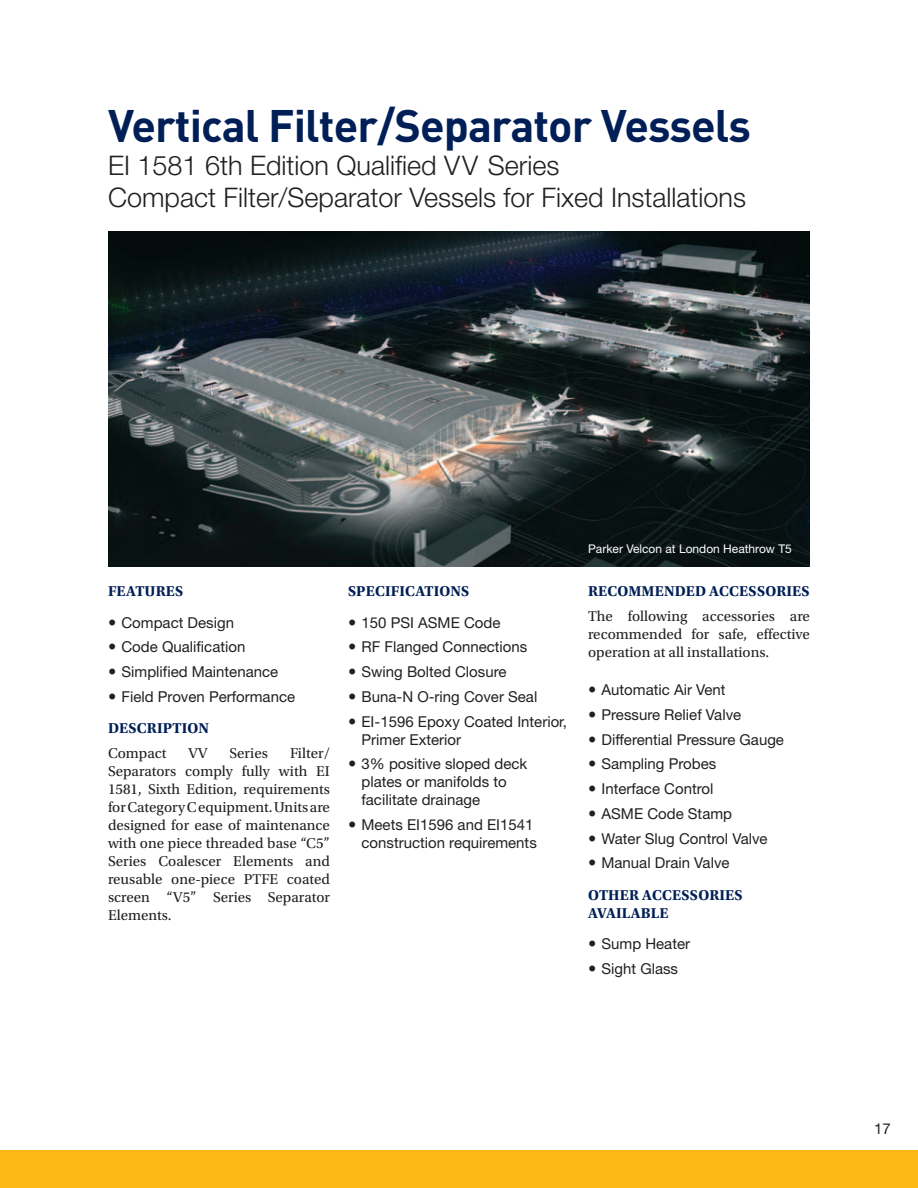
<style>
.page{position:relative;width:918px;height:1188px;background:#fff}
.page>*{position:absolute;margin:0;border:0;box-sizing:border-box;transform-origin:0 0}
.t1{font:700 45px "DINOT";letter-spacing:-.02em;color:#001f56}
.t2{font:300 27px/32.4px "Helvetica Neue LT Std";color:#231f20}
.t3{font:15px/24.8px "Helvetica Neue LT Std";color:#231f20}
.t4{font:15px/18px "Utopia Std";color:#231f20;text-align:justify}
.t5{font:700 15px/18px "Utopia Std";letter-spacing:.01em;color:#001f56}
.t6{font:12px "Helvetica Neue LT Std";color:#fff}
</style>
<div class="page">
<div style="left:0;top:1150px;width:918px;height:38px;background:#fcb814"></div>
<img style="left:108px;top:231px;width:702px;height:335px">
<h1 class="t1" style="left:108px;top:107px;width:645px">Vertical Filter/Separator Vessels</h1>
<h2 class="t2" style="left:108px;top:152px;width:640px">EI 1581 6th Edition Qualified VV Series<br>Compact Filter/Separator Vessels for Fixed Installations</h2>
<p class="t5" style="left:108px;top:583px;width:77px">FEATURES</p>
<p class="t3" style="left:122px;top:611px;width:175px">Compact Design<br>Code Qualification<br>Simplified Maintenance<br>Field Proven Performance</p>
<p class="t5" style="left:108px;top:720px;width:103px">DESCRIPTION</p>
<p class="t4" style="left:108px;top:745px;width:60px">Compact</p>
<p class="t4" style="left:189px;top:745px;width:20px">VV</p>
<p class="t4" style="left:230px;top:745px;width:40px">Series</p>
<p class="t4" style="left:108px;top:745px;width:224px;text-indent:182px">Filter/ Separators comply fully with EI 1581, Sixth Edition, requirements for Category C equipment. Units are designed for ease of maintenance with one piece threaded base “C5” Series Coalescer Elements and reusable one-piece PTFE coated screen “V5” Series Separator Elements.</p>
<p class="t5" style="left:348px;top:583px;width:123px">SPECIFICATIONS</p>
<p class="t3" style="left:362px;top:611px;width:207px">150 PSI ASME Code<br>RF Flanged Connections<br>Swing Bolted Closure<br>Buna-N O-ring Cover Seal<br>EI-1596 Epoxy Coated Interior,</p>
<p class="t3" style="left:362px;top:728px;width:167px">Primer Exterior<br>3% positive sloped deck</p>
<p class="t3" style="left:362px;top:774px;width:147px;line-height:18px">plates or manifolds to facilitate drainage</p>
<p class="t3" style="left:362px;top:817px;width:177px;line-height:18px">Meets EI1596 and EI1541 construction requirements</p>
<p class="t6" style="left:588px;top:543px;width:205px">Parker Velcon at London Heathrow T5</p>
<p class="t5" style="left:588px;top:583px;width:223px">RECOMMENDED ACCESSORIES</p>
<p class="t4" style="left:588px;top:608px;width:223px">The following accessories are recommended for safe, effective operation at all installations.</p>
<p class="t3" style="left:602px;top:678px;width:184px">Automatic Air Vent<br>Pressure Relief Valve<br>Differential Pressure Gauge<br>Sampling Probes<br>Interface Control<br>ASME Code Stamp<br>Water Slug Control Valve<br>Manual Drain Valve</p>
<p class="t5" style="left:588px;top:887px;width:156px">OTHER ACCESSORIES<br>AVAILABLE</p>
<p class="t3" style="left:602px;top:933px;width:90px">Sump Heater<br>Sight Glass</p>
<p class="t3" style="left:874px;top:1117px;width:18px">17</p>
</div>
